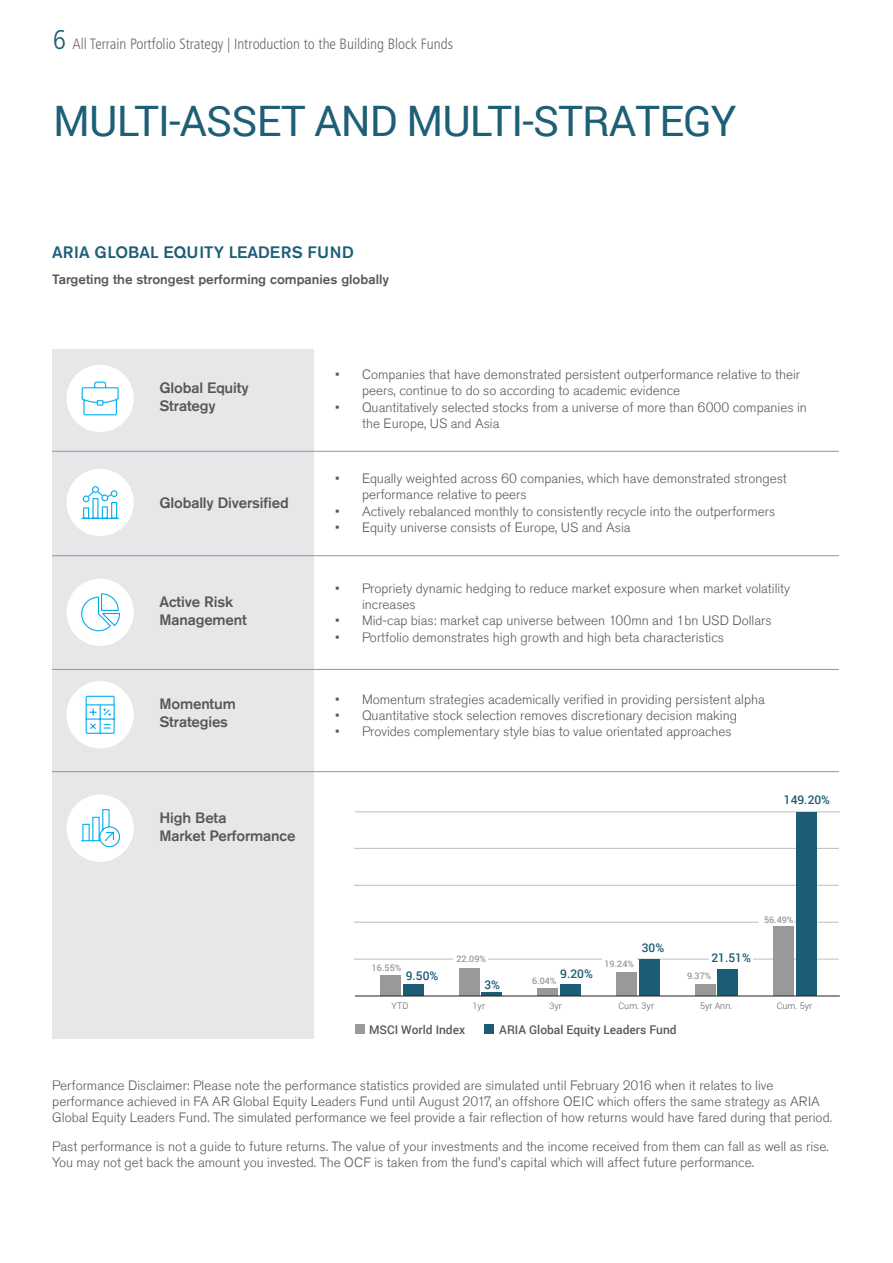
<style>
.page{position:relative;width:893px;height:1263px;background:#fff}
.page>*{position:absolute;margin:0;border:0;box-sizing:border-box;transform-origin:0 0}
.t1{font:42px "Roboto";letter-spacing:-.02em;color:#1d5f76}
.t2{font:500 16.5px "Akzidenz Grotesk Std";color:#1d5f76}
.t3{font:500 15px/18px "Akzidenz Grotesk Std";letter-spacing:-.01em;color:#57585a}
.t4{font:300 condensed 15px "Frutiger LT Std";color:#706a66}
.t5{font:300 13.5px/16.2px "Akzidenz Grotesk Std";color:#57585a}
.t6{font:500 13.5px "Akzidenz Grotesk Std";color:#57585a}
.t7{font:500 12px "Roboto";color:#57585a}
.t8{font:500 12px "Roboto";color:#1d5c75}
.t9{font:500 9px "Roboto";color:#989999}
.t10{font:300 9px "Roboto";color:#57585a}
.s1{font-size:27px;color:#1d5f76}
</style>
<div class="page">
<hr style="left:355px;top:811px;width:485px;height:1px;background:#bcbdc0">
<hr style="left:354px;top:848px;width:485px;height:1px;background:#bcbdc0">
<hr style="left:354px;top:922px;width:485px;height:1px;background:#bcbdc0">
<hr style="left:354px;top:885px;width:485px;height:1px;background:#bcbdc0">
<hr style="left:354px;top:959px;width:485px;height:1px;background:#bcbdc0">
<div style="left:355px;top:1025px;width:9px;height:9px;background:#989999"></div>
<div style="left:484px;top:1025px;width:10px;height:9px;background:#1d5c75"></div>
<div style="left:796px;top:812px;width:21px;height:184px;background:#1d5c75"></div>
<div style="left:774px;top:926px;width:20px;height:70px;background:#989999"></div>
<div style="left:718px;top:969px;width:20px;height:27px;background:#1d5c75"></div>
<div style="left:695px;top:984px;width:20px;height:12px;background:#989999"></div>
<div style="left:639px;top:959px;width:20px;height:37px;background:#1d5c75"></div>
<div style="left:616px;top:972px;width:21px;height:24px;background:#989999"></div>
<div style="left:560px;top:985px;width:21px;height:11px;background:#1d5c75"></div>
<div style="left:538px;top:988px;width:20px;height:8px;background:#989999"></div>
<hr style="left:482px;top:992px;width:20px;height:4px;background:#1d5c75">
<div style="left:459px;top:969px;width:20px;height:27px;background:#989999"></div>
<div style="left:403px;top:984px;width:20px;height:12px;background:#1d5c75"></div>
<div style="left:380px;top:976px;width:21px;height:20px;background:#989999"></div>
<hr style="left:355px;top:995px;width:485px;height:1px;background:#231f20">
<div style="left:453px;top:952px;width:35px;height:13px;background:#fff"></div>
<div style="left:602px;top:955px;width:35px;height:14px;background:#fff"></div>
<div style="left:759px;top:912px;width:35px;height:13px;background:#fff"></div>
<div style="left:709px;top:950px;width:43px;height:17px;background:#fff"></div>
<div style="left:52px;top:349px;width:262px;height:690px;background:#e6e7e9"></div>
<hr style="left:314px;top:451px;width:525px;height:1px;background:#939598">
<hr style="left:52px;top:451px;width:262px;height:1px;background:#939598">
<hr style="left:314px;top:555px;width:525px;height:1px;background:#939598">
<hr style="left:52px;top:555px;width:262px;height:1px;background:#939598">
<hr style="left:314px;top:669px;width:525px;height:1px;background:#939598">
<hr style="left:52px;top:669px;width:262px;height:1px;background:#939598">
<hr style="left:314px;top:771px;width:525px;height:1px;background:#939598">
<hr style="left:52px;top:771px;width:262px;height:1px;background:#939598">
<div style="left:66px;top:579px;width:68px;height:67px;background:#fff;border-radius:50%"></div>
<svg style="left:81px;top:593px;width:40px;height:39px"></svg>
<div style="left:66px;top:469px;width:68px;height:67px;background:#fff;border-radius:50%"></div>
<svg style="left:81px;top:486px;width:39px;height:33px"></svg>
<div style="left:66px;top:681px;width:68px;height:67px;background:#fff;border-radius:50%"></div>
<svg style="left:85px;top:695px;width:30px;height:39px"></svg>
<div style="left:66px;top:794px;width:68px;height:68px;background:#fff;border-radius:50%"></div>
<svg style="left:81px;top:809px;width:40px;height:39px"></svg>
<div style="left:66px;top:365px;width:68px;height:67px;background:#fff;border-radius:50%"></div>
<svg style="left:81px;top:381px;width:38px;height:35px"></svg>
<p class="t4" style="left:53px;top:36px;width:401px"><span class="s1">6</span> All Terrain Portfolio Strategy | Introduction to the Building Block Funds</p>
<p class="t1" style="left:53px;top:92px;width:685px">MULTI-ASSET AND MULTI-STRATEGY</p>
<p class="t2" style="left:52px;top:242px;width:303px">ARIA GLOBAL EQUITY LEADERS FUND</p>
<p class="t6" style="left:52px;top:270px;width:338px">Targeting the strongest performing companies globally</p>
<p class="t3" style="left:159px;top:378px;width:91px">Global Equity<br>Strategy</p>
<p class="t3" style="left:159px;top:494px;width:131px">Globally Diversified</p>
<p class="t3" style="left:159px;top:592px;width:89px">Active Risk<br>Management</p>
<p class="t3" style="left:159px;top:695px;width:78px">Momentum</p>
<p class="t3" style="left:159px;top:713px;width:70px">Strategies</p>
<p class="t3" style="left:159px;top:808px;width:69px">High Beta</p>
<p class="t3" style="left:159px;top:826px;width:138px">Market Performance</p>
<p class="t5" style="left:362px;top:367px;width:440px;text-indent:-27px">• Companies that have demonstrated persistent outperformance relative to their peers, continue to do so according to academic evidence</p>
<p class="t5" style="left:362px;top:399px;width:446px;text-indent:-27px">• Quantitatively selected stocks from a universe of more than 6000 companies in the Europe, US and Asia</p>
<p class="t5" style="left:362px;top:471px;width:426px;text-indent:-27px">• Equally weighted across 60 companies, which have demonstrated strongest performance relative to peers</p>
<p class="t5" style="left:335px;top:503px;width:442px">• Actively rebalanced monthly to consistently recycle into the outperformers</p>
<p class="t5" style="left:335px;top:519px;width:297px">• Equity universe consists of Europe, US and Asia</p>
<p class="t5" style="left:362px;top:580px;width:430px;text-indent:-27px">• Propriety dynamic hedging to reduce market exposure when market volatility increases</p>
<p class="t5" style="left:335px;top:613px;width:438px">• Mid-cap bias: market cap universe between 100mn and 1bn USD Dollars</p>
<p class="t5" style="left:335px;top:629px;width:390px">• Portfolio demonstrates high growth and high beta characteristics</p>
<p class="t5" style="left:335px;top:691px;width:431px">• Momentum strategies academically verified in providing persistent alpha</p>
<p class="t5" style="left:335px;top:707px;width:404px">• Quantitative stock selection removes discretionary decision making</p>
<p class="t5" style="left:335px;top:723px;width:398px">• Provides complementary style bias to value orientated approaches</p>
<p class="t8" style="left:784px;top:792px;width:48px">149.20%</p>
<p class="t8" style="left:642px;top:939px;width:24px">30%</p>
<p class="t8" style="left:711px;top:949px;width:41px">21.51%</p>
<p class="t9" style="left:456px;top:952px;width:31px">22.09%</p>
<p class="t9" style="left:604px;top:957px;width:31px">19.24%</p>
<p class="t9" style="left:372px;top:961px;width:31px">16.55%</p>
<p class="t8" style="left:560px;top:965px;width:34px">9.20%</p>
<p class="t8" style="left:406px;top:967px;width:34px">9.50%</p>
<p class="t9" style="left:687px;top:969px;width:26px">9.37%</p>
<p class="t8" style="left:484px;top:976px;width:17px">3%</p>
<p class="t9" style="left:532px;top:974px;width:26px">6.04%</p>
<p class="t9" style="left:764px;top:913px;width:31px">56.49%</p>
<p class="t10" style="left:392px;top:1000px;width:18px">YTD</p>
<p class="t7" style="left:369px;top:1021px;width:98px">MSCI World Index</p>
<p class="t10" style="left:473px;top:1000px;width:14px">1yr</p>
<p class="t10" style="left:549px;top:1000px;width:14px">3yr</p>
<p class="t10" style="left:618px;top:1000px;width:37px">Cum. 3yr</p>
<p class="t10" style="left:700px;top:1000px;width:34px">5yr Ann.</p>
<p class="t10" style="left:777px;top:1000px;width:37px">Cum. 5yr</p>
<p class="t7" style="left:499px;top:1021px;width:179px">ARIA Global Equity Leaders Fund</p>
<p class="t5" style="left:52px;top:1077px;width:781px">Performance Disclaimer: Please note the performance statistics provided are simulated until February 2016 when it relates to live performance achieved in FA AR Global Equity Leaders Fund until August 2017, an offshore OEIC which offers the same strategy as ARIA<br>Global Equity Leaders Fund. The simulated performance we feel provide a fair reflection of how returns would have fared during that period.</p>
<p class="t5" style="left:52px;top:1138px;width:778px">Past performance is not a guide to future returns. The value of your investments and the income received from them can fall as well as rise.<br>You may not get back the amount you invested. The OCF is taken from the fund's capital which will affect future performance.</p>
</div>
